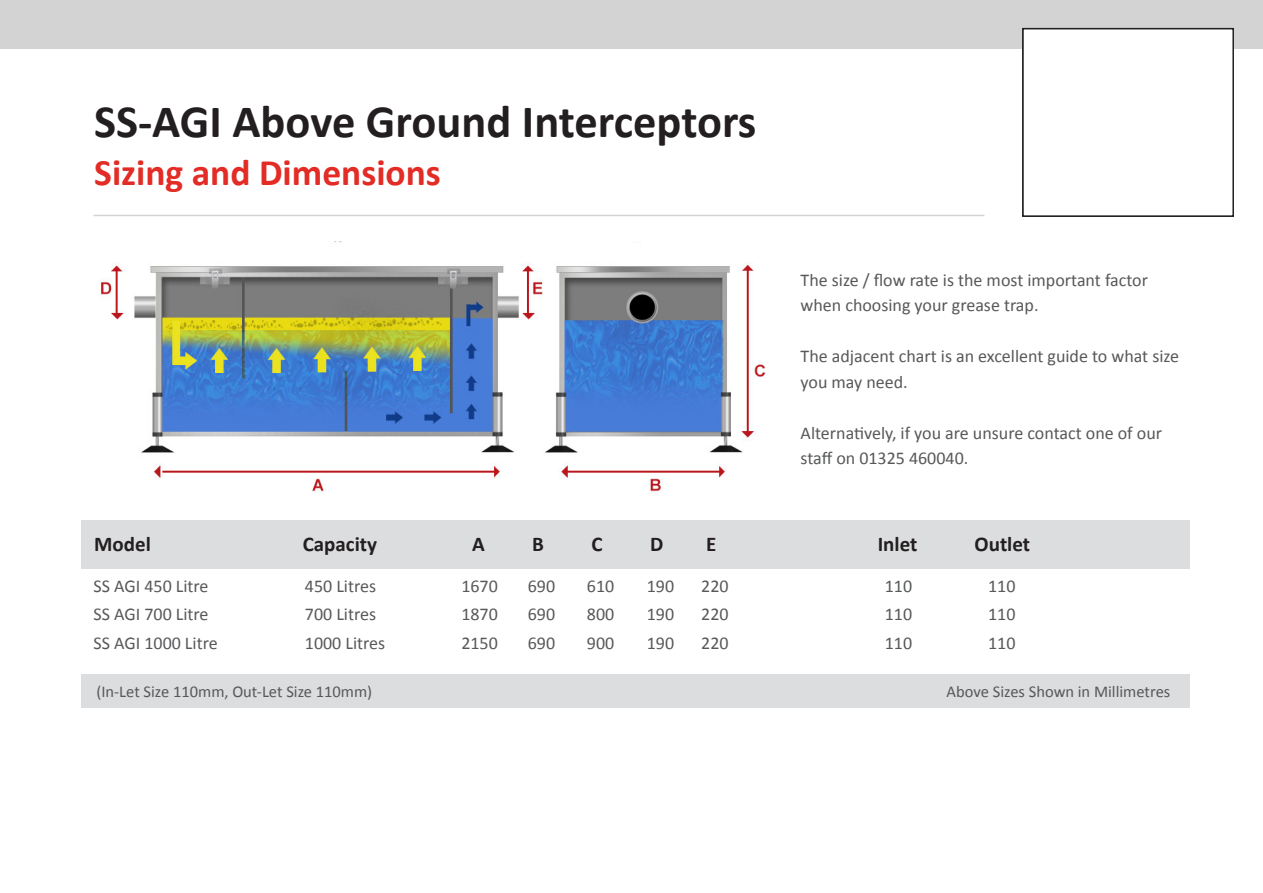
<style>
.page{position:relative;width:1263px;height:893px;background:#fff}
.page>*{position:absolute;margin:0;border:0;box-sizing:border-box;transform-origin:0 0}
.t1{font:700 46.5px "Calibri";color:#231f20}
.t2{font:700 37.5px "Calibri";color:#e22c25}
.t3{font:700 21px "Calibri";color:#231f20}
.t4{font:18px/25.5px "Calibri";color:#57585a}
.t5{font:16.5px "Calibri";color:#57585a}
</style>
<div class="page">
<div style="left:81px;top:520px;width:1108px;height:48px;background:#dcdddf"></div>
<div style="left:0;top:0;width:1263px;height:48px;background:#d3d3d3"></div>
<img style="left:101px;top:264px;width:665px;height:229px">
<hr style="left:94px;top:215px;width:890px;height:1px;background:#231f20">
<div style="left:81px;top:674px;width:1108px;height:33px;background:#dcdddf"></div>
<div style="left:1023px;top:29px;width:210px;height:187px;background:#fff"></div>
<div style="left:1022px;top:28px;width:212px;height:189px;border:2px solid #231f20"></div>
<p class="t1" style="left:94px;top:93px;width:664px">SS-AGI Above Ground Interceptors</p>
<p class="t2" style="left:94px;top:149px;width:348px">Sizing and Dimensions</p>
<p class="t4" style="left:801px;top:266px;width:349px">The size / flow rate is the most important factor when choosing your grease trap.</p>
<p class="t4" style="left:801px;top:343px;width:380px">The adjacent chart is an excellent guide to what size you may need.</p>
<p class="t4" style="left:801px;top:419px;width:363px">Alternatively, if you are unsure contact one of our staff on 01325 460040.</p>
<p class="t3" style="left:94px;top:531px;width:58px">Model</p>
<p class="t3" style="left:303px;top:531px;width:76px">Capacity</p>
<p class="t3" style="left:472px;top:531px;width:14px">A</p>
<p class="t3" style="left:532px;top:531px;width:13px">B</p>
<p class="t3" style="left:591px;top:531px;width:13px">C</p>
<p class="t3" style="left:650px;top:531px;width:15px">D</p>
<p class="t3" style="left:706px;top:531px;width:12px">E</p>
<p class="t3" style="left:878px;top:531px;width:41px">Inlet</p>
<p class="t3" style="left:974px;top:531px;width:57px">Outlet</p>
<p class="t4" style="left:94px;top:572px;width:117px">SS AGI 450 Litre</p>
<p class="t4" style="left:94px;top:600px;width:117px">SS AGI 700 Litre</p>
<p class="t4" style="left:94px;top:629px;width:126px">SS AGI 1000 Litre</p>
<p class="t4" style="left:461px;top:572px;width:38px">1670</p>
<p class="t4" style="left:461px;top:600px;width:38px">1870</p>
<p class="t4" style="left:461px;top:629px;width:38px">2150</p>
<p class="t4" style="left:528px;top:572px;width:29px">690</p>
<p class="t4" style="left:528px;top:600px;width:29px">690</p>
<p class="t4" style="left:528px;top:629px;width:29px">690</p>
<p class="t4" style="left:587px;top:572px;width:29px">610</p>
<p class="t4" style="left:587px;top:600px;width:29px">800</p>
<p class="t4" style="left:587px;top:629px;width:29px">900</p>
<p class="t4" style="left:647px;top:572px;width:29px">190</p>
<p class="t4" style="left:647px;top:600px;width:29px">190</p>
<p class="t4" style="left:647px;top:629px;width:29px">190</p>
<p class="t4" style="left:701px;top:572px;width:29px">220</p>
<p class="t4" style="left:701px;top:600px;width:29px">220</p>
<p class="t4" style="left:701px;top:629px;width:29px">220</p>
<p class="t4" style="left:305px;top:572px;width:73px">450 Litres</p>
<p class="t4" style="left:305px;top:600px;width:73px">700 Litres</p>
<p class="t4" style="left:305px;top:629px;width:82px">1000 Litres</p>
<p class="t4" style="left:885px;top:572px;width:29px">110</p>
<p class="t4" style="left:885px;top:600px;width:29px">110</p>
<p class="t4" style="left:885px;top:629px;width:29px">110</p>
<p class="t4" style="left:988px;top:572px;width:29px">110</p>
<p class="t4" style="left:988px;top:600px;width:29px">110</p>
<p class="t4" style="left:988px;top:629px;width:29px">110</p>
<p class="t5" style="left:96px;top:681px;width:277px">(In-Let Size 110mm, Out-Let Size 110mm)</p>
<p class="t5" style="left:946px;top:681px;width:225px">Above Sizes Shown in Millimetres</p>
</div>
